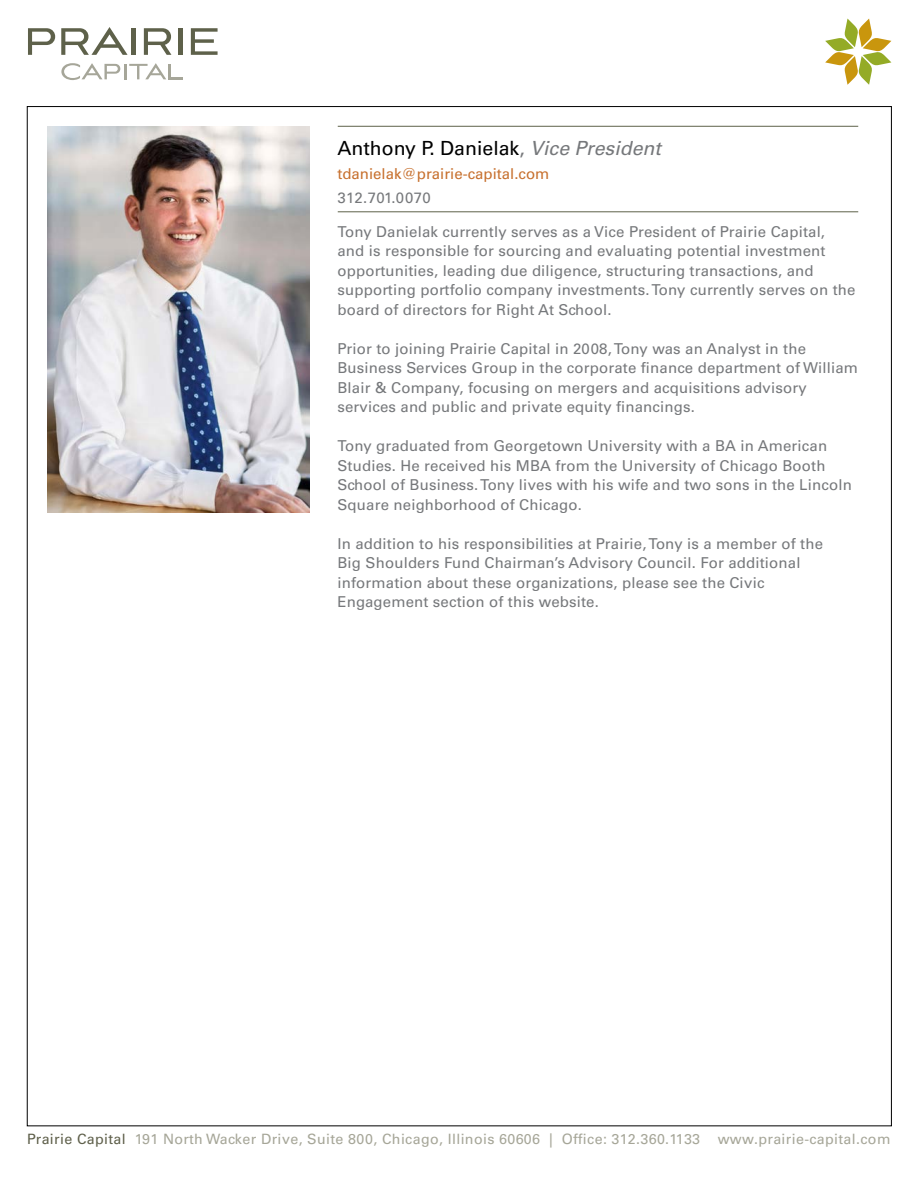
<style>
.page{position:relative;width:918px;height:1188px;background:#fff}
.page>*{position:absolute;margin:0;border:0;box-sizing:border-box;transform-origin:0 0}
.t1{font:19.5px "Univers LT Std";color:#000}
.t2{font:15px/19.5px "Univers LT Std";letter-spacing:.01em;color:#76787b}
.t3{font:15px "Univers LT Std";color:#c7702e}
.t4{font:14.25px "Univers LT Std";letter-spacing:.025em;color:#a6a698}
.s1{color:#76787b}
.s2{font-style:italic;color:#76787b}
.s3{color:#5f604b}
</style>
<div class="page">
<svg style="left:825px;top:19px;width:66px;height:66px"></svg>
<svg style="left:144px;top:28px;width:27px;height:27px"></svg>
<div style="left:131px;top:28px;width:5px;height:27px;background:#5e614a"></div>
<hr style="left:178px;top:28px;width:4px;height:27px;background:#5e614a">
<svg style="left:191px;top:28px;width:27px;height:27px"></svg>
<svg style="left:28px;top:28px;width:27px;height:27px"></svg>
<svg style="left:61px;top:63px;width:122px;height:17px"></svg>
<svg style="left:61px;top:27px;width:67px;height:28px"></svg>
<img style="left:48px;top:126px;width:261px;height:386px">
<hr style="left:338px;top:126px;width:520px;height:1px;background:#5e614a">
<hr style="left:338px;top:212px;width:520px;height:1px;background:#5e614a">
<h1 class="t1" style="left:337px;top:137px;width:325px">Anthony P. Danielak<span class="s1">,</span> <span class="s2">Vice President</span></h1>
<p class="t3" style="left:337px;top:165px;width:213px">tdanielak@prairie-capital.com</p>
<p class="t2" style="left:337px;top:188px;width:95px">312.701.0070</p>
<p class="t2" style="left:337px;top:222px;width:520px">Tony Danielak currently serves as a Vice President of Prairie Capital, and is responsible for sourcing and evaluating potential investment opportunities, leading due diligence, structuring transactions, and supporting portfolio company investments. Tony currently serves on the board of directors for Right At School.</p>
<p class="t2" style="left:337px;top:339px;width:522px">Prior to joining Prairie Capital in 2008, Tony was an Analyst in the Business Services Group in the corporate finance department of William Blair &amp; Company, focusing on mergers and acquisitions advisory services and public and private equity financings.</p>
<p class="t2" style="left:337px;top:436px;width:516px">Tony graduated from Georgetown University with a BA in American Studies. He received his MBA from the University of Chicago Booth School of Business. Tony lives with his wife and two sons in the Lincoln Square neighborhood of Chicago.</p>
<p class="t2" style="left:337px;top:534px;width:487px">In addition to his responsibilities at Prairie, Tony is a member of the Big Shoulders Fund Chairman’s Advisory Council. For additional information about these organizations, please see the Civic Engagement section of this website.</p>
<p class="t4" style="left:27px;top:1131px;width:865px"><span class="s3">Prairie Capital</span> 191 North Wacker Drive, Suite 800, Chicago, Illinois 60606 | Office: 312.360.1133 www.prairie-capital.com</p>
</div>
